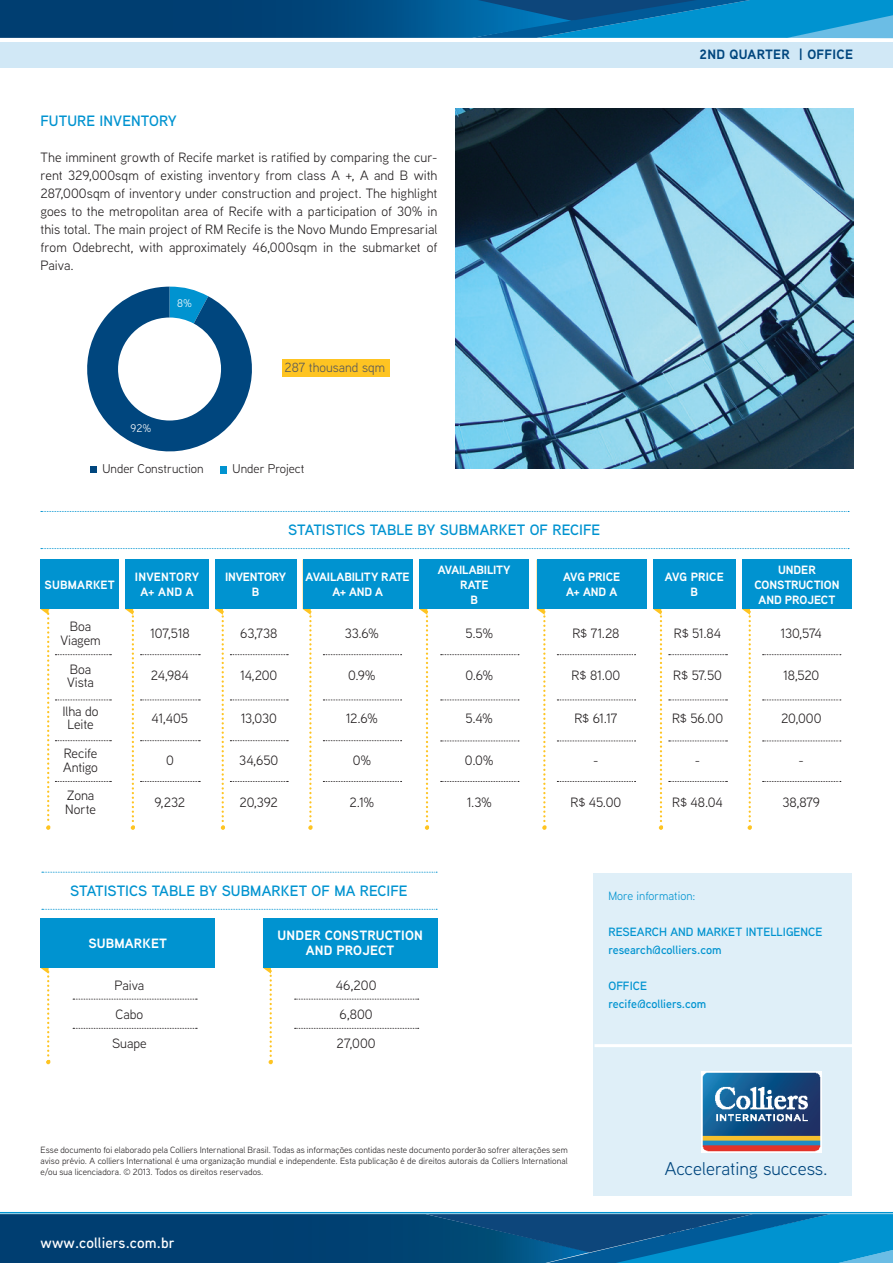
<style>
.page{position:relative;width:893px;height:1263px;background:#fff}
.page>*{position:absolute;margin:0;border:0;box-sizing:border-box;transform-origin:0 0}
.t1{font:18.45px "Aaux Next";color:#00467e}
.t2{font:600 15px "Aaux Next";color:#0093d0}
.t3{font:600 15px "Aaux Next";letter-spacing:.01em;color:#fff}
.t4{font:13.5px/18px "Aaux Next";letter-spacing:-.005em;color:#231f20}
.t5{font:700 13.5px "Aaux Next";letter-spacing:.01em;color:#fff}
.t6{font:700 13.5px "Aaux Next";letter-spacing:.02em;color:#00467e}
.t7{font:13.2px "Aaux Next";color:#57585a}
.t8{font:12.6px "Aaux Next";color:#231f20}
.t9{font:700 12px/15px "Aaux Next";letter-spacing:-.005em;color:#fff}
.t10{font:600 12px/18px "Aaux Next";color:#0093d0}
.t11{font:12px "Aaux Next";color:#0093d0}
.t12{font:600 12px "Aaux Next";color:#00467e}
.t13{font:11.1px "Aaux Next";color:#fff}
.t14{font:9px/10.8px "Aaux Next";letter-spacing:.005em;color:#231f20;text-align:justify}
</style>
<div class="page">
<div style="left:0;top:43px;width:893px;height:25px;background:#d1e8f6"></div>
<hr style="left:0;top:1212px;width:893px;height:1px;background:#0093d0">
<svg style="left:0;top:0;width:893px;height:38px;background:#056198"></svg>
<svg style="left:41px;top:511px;width:808px;height:1px"></svg>
<svg style="left:41px;top:548px;width:808px;height:1px"></svg>
<div style="left:40px;top:560px;width:79px;height:49px;background:#0093d0"></div>
<svg style="left:40px;top:609px;width:71px;height:221px"></svg>
<svg style="left:141px;top:740px;width:59px;height:1px"></svg>
<svg style="left:141px;top:781px;width:59px;height:1px"></svg>
<svg style="left:141px;top:654px;width:59px;height:1px"></svg>
<svg style="left:141px;top:699px;width:59px;height:1px"></svg>
<div style="left:125px;top:560px;width:84px;height:49px;background:#0093d0"></div>
<svg style="left:125px;top:609px;width:10px;height:221px"></svg>
<svg style="left:41px;top:968px;width:9px;height:96px"></svg>
<div style="left:40px;top:918px;width:175px;height:50px;background:#0093d0"></div>
<svg style="left:73px;top:999px;width:124px;height:1px"></svg>
<svg style="left:73px;top:1028px;width:124px;height:1px"></svg>
<svg style="left:295px;top:999px;width:124px;height:1px"></svg>
<svg style="left:295px;top:1028px;width:124px;height:1px"></svg>
<svg style="left:42px;top:872px;width:395px;height:1px"></svg>
<svg style="left:42px;top:909px;width:395px;height:1px"></svg>
<div style="left:263px;top:918px;width:174px;height:50px;background:#0093d0"></div>
<svg style="left:263px;top:968px;width:10px;height:96px"></svg>
<div style="left:215px;top:560px;width:81px;height:49px;background:#0093d0"></div>
<svg style="left:215px;top:609px;width:73px;height:221px"></svg>
<svg style="left:323px;top:740px;width:79px;height:1px"></svg>
<svg style="left:323px;top:654px;width:79px;height:1px"></svg>
<svg style="left:323px;top:699px;width:79px;height:1px"></svg>
<svg style="left:323px;top:781px;width:79px;height:1px"></svg>
<div style="left:303px;top:560px;width:110px;height:49px;background:#0093d0"></div>
<svg style="left:303px;top:609px;width:10px;height:221px"></svg>
<svg style="left:441px;top:740px;width:78px;height:1px"></svg>
<svg style="left:441px;top:654px;width:78px;height:1px"></svg>
<svg style="left:441px;top:699px;width:78px;height:1px"></svg>
<svg style="left:441px;top:781px;width:78px;height:1px"></svg>
<div style="left:419px;top:560px;width:110px;height:49px;background:#0093d0"></div>
<svg style="left:419px;top:609px;width:10px;height:221px"></svg>
<svg style="left:557px;top:740px;width:79px;height:1px"></svg>
<svg style="left:557px;top:654px;width:79px;height:1px"></svg>
<svg style="left:557px;top:699px;width:79px;height:1px"></svg>
<svg style="left:557px;top:781px;width:79px;height:1px"></svg>
<div style="left:537px;top:560px;width:110px;height:49px;background:#0093d0"></div>
<svg style="left:537px;top:609px;width:9px;height:221px"></svg>
<svg style="left:763px;top:740px;width:78px;height:1px"></svg>
<svg style="left:763px;top:654px;width:78px;height:1px"></svg>
<svg style="left:763px;top:699px;width:78px;height:1px"></svg>
<svg style="left:763px;top:781px;width:78px;height:1px"></svg>
<div style="left:742px;top:560px;width:110px;height:49px;background:#0093d0"></div>
<svg style="left:742px;top:609px;width:10px;height:221px"></svg>
<svg style="left:669px;top:740px;width:58px;height:1px"></svg>
<svg style="left:669px;top:654px;width:58px;height:1px"></svg>
<svg style="left:669px;top:699px;width:58px;height:1px"></svg>
<svg style="left:669px;top:781px;width:58px;height:1px"></svg>
<div style="left:653px;top:560px;width:82px;height:49px;background:#0093d0"></div>
<svg style="left:653px;top:609px;width:10px;height:221px"></svg>
<img style="left:455px;top:108px;width:398px;height:360px">
<svg style="left:0;top:1214px;width:893px;height:49px;background:#045589"></svg>
<div style="left:593px;top:873px;width:259px;height:322px;background:#dfeff8"></div>
<img style="left:702px;top:1071px;width:120px;height:81px">
<hr style="left:595px;top:1044px;width:258px;height:3px;background:#fff">
<div style="left:90px;top:466px;width:7px;height:7px;background:#00467e"></div>
<div style="left:220px;top:466px;width:7px;height:7px;background:#0093d0"></div>
<div style="left:282px;top:359px;width:108px;height:18px;background:#fec422"></div>
<svg style="left:87px;top:287px;width:165px;height:165px"></svg>
<p class="t2" style="left:40px;top:110px;width:138px">FUTURE INVENTORY</p>
<p class="t4" style="left:40px;top:148px;width:398px;text-align:justify">The imminent growth of Recife market is ratified by comparing the cur&shy;rent 329,000sqm of existing inventory from class A +, A and B with 287,000sqm of inventory under construction and project. The highlight goes to the metropolitan area of Recife with a participation of 30% in this total. The main project of RM Recife is the Novo Mundo Empresarial from Odebrecht, with approximately 46,000sqm in the submarket of Paiva.</p>
<p class="t13" style="left:177px;top:296px;width:16px">8%</p>
<p class="t13" style="left:131px;top:420px;width:22px">92%</p>
<p class="t7" style="left:284px;top:358px;width:102px">287 thousand sqm</p>
<p class="t8" style="left:102px;top:461px;width:103px">Under Construction</p>
<p class="t8" style="left:233px;top:461px;width:73px">Under Project</p>
<p class="t9" style="left:45px;top:577px;width:17px">SUBMARKET</p>
<p class="t4" style="left:60px;top:619px;width:42px;line-height:13.5px;text-align:center">Boa<br>Viagem</p>
<p class="t4" style="left:67px;top:662px;width:28px;line-height:13.5px">Boa<br>Vista</p>
<p class="t4" style="left:62px;top:704px;width:38px;line-height:13.5px;text-align:center">Ilha do<br>Leite</p>
<p class="t4" style="left:63px;top:746px;width:36px;line-height:13.5px">Recife<br>Antigo</p>
<p class="t4" style="left:65px;top:788px;width:32px;line-height:13.5px">Zona<br>Norte</p>
<p class="t9" style="left:141px;top:569px;width:54px;text-indent:-6px">INVENTORY<br>A+ AND A</p>
<p class="t4" style="left:150px;top:624px;width:41px">107,518</p>
<p class="t4" style="left:151px;top:666px;width:40px">24,984</p>
<p class="t4" style="left:152px;top:708px;width:38px">41,405</p>
<p class="t4" style="left:166px;top:751px;width:9px">0</p>
<p class="t4" style="left:154px;top:793px;width:33px">9,232</p>
<p class="t2" style="left:288px;top:520px;width:314px">STATISTICS TABLE BY SUBMARKET OF RECIFE</p>
<p class="t9" style="left:252px;top:569px;width:14px;text-indent:-27px">INVENTORY<br>B</p>
<p class="t4" style="left:240px;top:624px;width:39px">63,738</p>
<p class="t4" style="left:240px;top:666px;width:39px">14,200</p>
<p class="t4" style="left:241px;top:708px;width:38px">13,030</p>
<p class="t4" style="left:239px;top:751px;width:40px">34,650</p>
<p class="t4" style="left:240px;top:793px;width:40px">20,392</p>
<p class="t9" style="left:306px;top:569px;width:15px">AVAILABILITY</p>
<p class="t9" style="left:332px;top:569px;width:65px;text-indent:49px">RATE<br>A+ AND A</p>
<p class="t4" style="left:345px;top:624px;width:36px">33.6%</p>
<p class="t4" style="left:348px;top:666px;width:29px">0.9%</p>
<p class="t4" style="left:346px;top:708px;width:34px">12.6%</p>
<p class="t4" style="left:353px;top:751px;width:20px">0%</p>
<p class="t4" style="left:349px;top:793px;width:26px">2.1%</p>
<p class="t9" style="left:438px;top:562px;width:15px">AVAILABILITY</p>
<p class="t9" style="left:460px;top:577px;width:19px;text-align:right">RATE<br>B</p>
<p class="t4" style="left:466px;top:624px;width:29px">5.5%</p>
<p class="t4" style="left:465px;top:666px;width:29px">0.6%</p>
<p class="t4" style="left:466px;top:708px;width:29px">5.4%</p>
<p class="t4" style="left:465px;top:751px;width:30px">0.0%</p>
<p class="t4" style="left:467px;top:793px;width:27px">1.3%</p>
<p class="t9" style="left:563px;top:569px;width:56px">AVG PRICE<br>A+ AND A</p>
<p class="t4" style="left:572px;top:624px;width:49px">R$ 71.28</p>
<p class="t4" style="left:572px;top:666px;width:50px">R$ 81.00</p>
<p class="t4" style="left:574px;top:708px;width:45px">R$ 61.17</p>
<p class="t4" style="left:593px;top:751px;width:7px">-</p>
<p class="t4" style="left:570px;top:793px;width:52px">R$ 45.00</p>
<p class="t6" style="left:700px;top:45px;width:155px">2ND QUARTER | OFFICE</p>
<p class="t9" style="left:691px;top:569px;width:15px;text-indent:-26px">AVG PRICE<br>B</p>
<p class="t4" style="left:674px;top:624px;width:49px">R$ 51.84</p>
<p class="t4" style="left:673px;top:666px;width:50px">R$ 57.50</p>
<p class="t4" style="left:672px;top:708px;width:53px">R$ 56.00</p>
<p class="t4" style="left:695px;top:751px;width:7px">-</p>
<p class="t4" style="left:672px;top:793px;width:52px">R$ 48.04</p>
<p class="t9" style="left:754px;top:562px;width:55px;text-indent:24px">UNDER<br>CONSTRUCTIO</p>
<p class="t9" style="left:832px;top:577px;width:9px">N</p>
<p class="t9" style="left:758px;top:592px;width:64px">AND PROJECT</p>
<p class="t4" style="left:781px;top:624px;width:43px">130,574</p>
<p class="t4" style="left:783px;top:666px;width:38px">18,520</p>
<p class="t4" style="left:781px;top:708px;width:42px">20,000</p>
<p class="t4" style="left:799px;top:751px;width:7px">-</p>
<p class="t4" style="left:782px;top:793px;width:39px">38,879</p>
<p class="t2" style="left:70px;top:880px;width:18px">Statistics</p>
<p class="t2" style="left:152px;top:880px;width:18px">Table</p>
<p class="t2" style="left:200px;top:880px;width:42px">by Submarket</p>
<p class="t2" style="left:312px;top:880px;width:66px">of MA Recife</p>
<p class="t5" style="left:278px;top:926px;width:83px">UNDER CONSTRUCTIO</p>
<p class="t5" style="left:414px;top:926px;width:10px">N</p>
<p class="t5" style="left:306px;top:941px;width:73px">AND PROJECT</p>
<p class="t5" style="left:88px;top:933px;width:18px">SUBMARKET</p>
<p class="t4" style="left:112px;top:970px;width:36px;line-height:28.8px">Paiva<br>Cabo<br>Suape</p>
<p class="t4" style="left:336px;top:970px;width:42px;line-height:28.8px">46,200<br>6,800<br>27,000</p>
<p class="t14" style="left:40px;top:1144px;width:529px">Esse documento foi elaborado pela Colliers International Brasil. Todas as informações contidas neste documento porderão sofrer alterações sem aviso prévio. A colliers International é uma organização mundial e independente. Esta publicação é de direitos autorais da Colliers International e/ou sua licenciadora. © 2013. Todos os direitos reservados.</p>
<p class="t3" style="left:40px;top:1232px;width:136px">www.colliers.com.br</p>
<p class="t11" style="left:608px;top:888px;width:88px">More information:</p>
<p class="t10" style="left:608px;top:923px;width:215px">RESEARCH AND MARKET INTELLIGENCE research@colliers.com</p>
<p class="t10" style="left:608px;top:977px;width:99px">OFFICE recife@colliers.com</p>
<h1 class="t1" style="left:665px;top:1156px;width:165px">Accelerating success.</h1>
<p class="t12" style="left:663px;top:1222px;width:15px">Colliers</p>
</div>
